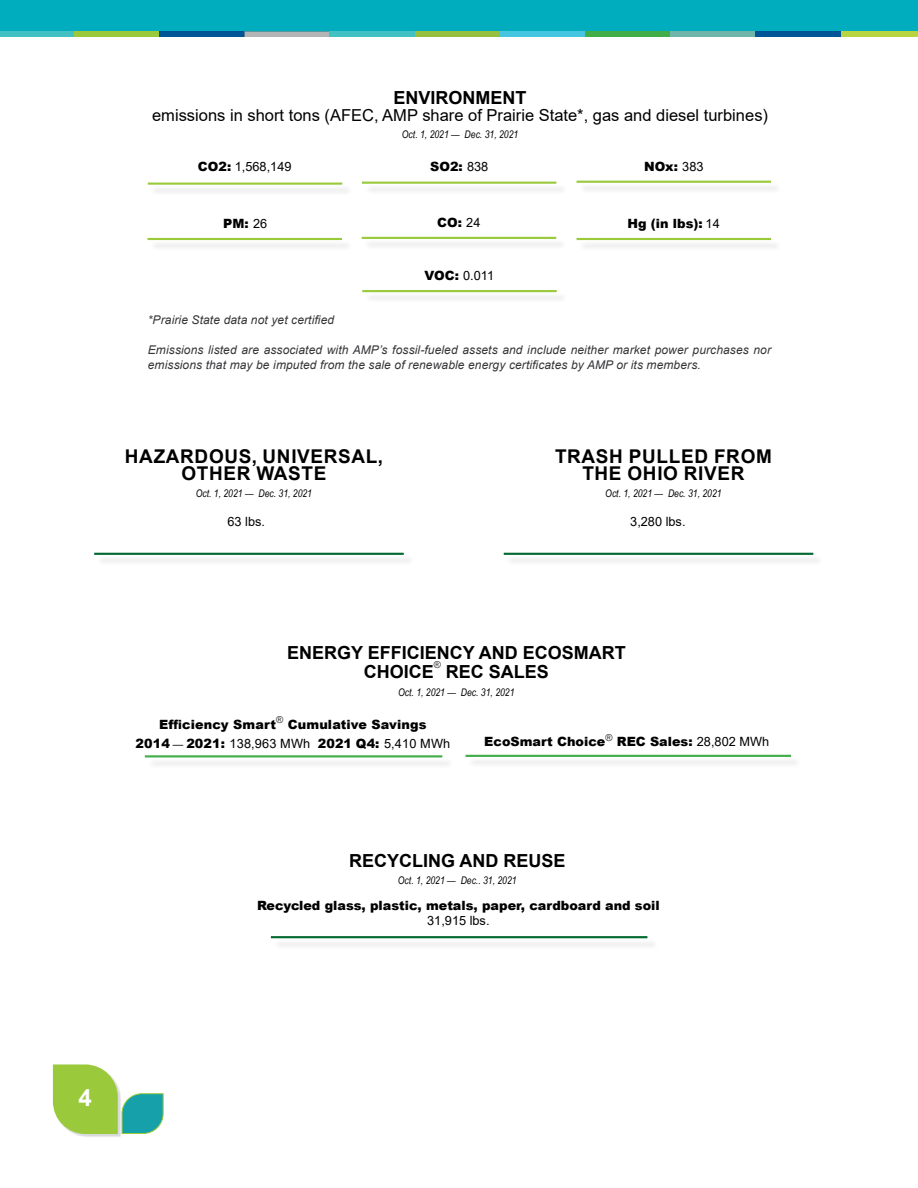
<style>
.page{position:relative;width:918px;height:1188px;background:#fff}
.page>*{position:absolute;margin:0;border:0;box-sizing:border-box;transform-origin:0 0}
.t1{font:700 24px "Arial";color:#fff}
.t2{font:700 18.9px/17.2px "Arial";letter-spacing:.035em;color:#000;text-align:center}
.t3{font:700 18px/19.5px "Arial";color:#000}
.t4{font:16.5px "Arial";color:#000}
.t5{font:900 12.75px/19.5px "Arial";color:#000;text-align:center}
.t6{font:12.75px "Arial";color:#000}
.t7{font:italic 12px/15px "Arial";letter-spacing:.01em;color:#363639}
.t8{font:italic 10.5px "Arial Narrow";color:#000}
.t9{font:9.6px "Arial";color:#363639}
.s1{font-weight:900}
.s2{font-weight:400}
.s3{font-weight:400;font-size:10.5px}
</style>
<div class="page">
<div style="left:0;top:0;width:918px;height:32px;background:#00adbf"></div>
<div style="left:0;top:32px;width:74px;height:5px;background:#41c1c2"></div>
<div style="left:74px;top:32px;width:85px;height:5px;background:#9aca3c"></div>
<div style="left:159px;top:32px;width:85px;height:5px;background:#005596"></div>
<div style="left:244px;top:32px;width:86px;height:5px;background:#b2b4b5"></div>
<div style="left:330px;top:32px;width:85px;height:5px;background:#41c1c2"></div>
<div style="left:415px;top:32px;width:85px;height:5px;background:#97c03f"></div>
<div style="left:500px;top:32px;width:85px;height:5px;background:#45c5e0"></div>
<div style="left:585px;top:32px;width:86px;height:5px;background:#41ad49"></div>
<div style="left:671px;top:32px;width:85px;height:5px;background:#71b5aa"></div>
<div style="left:756px;top:32px;width:85px;height:5px;background:#005596"></div>
<div style="left:841px;top:32px;width:77px;height:5px;background:#b8d541"></div>
<div style="left:55px;top:1066px;width:66px;height:71px;background:#000;opacity:.15"></div>
<svg style="left:52px;top:1064px;width:112px;height:71px"></svg>
<div style="left:149px;top:185px;width:205px;height:11px;background:#f6f6f6"></div>
<hr style="left:148px;top:183px;width:194px;height:2px;background:#9aca3c">
<div style="left:363px;top:184px;width:205px;height:11px;background:#f6f6f6"></div>
<hr style="left:362px;top:182px;width:194px;height:2px;background:#9aca3c">
<div style="left:149px;top:240px;width:205px;height:11px;background:#f6f6f6"></div>
<hr style="left:147px;top:238px;width:195px;height:2px;background:#9aca3c">
<div style="left:578px;top:183px;width:205px;height:11px;background:#f6f6f6"></div>
<hr style="left:577px;top:181px;width:194px;height:2px;background:#9aca3c">
<div style="left:363px;top:239px;width:205px;height:11px;background:#f6f6f6"></div>
<hr style="left:362px;top:237px;width:194px;height:2px;background:#9aca3c">
<div style="left:578px;top:240px;width:205px;height:11px;background:#f6f6f6"></div>
<hr style="left:577px;top:238px;width:194px;height:2px;background:#9aca3c">
<div style="left:272px;top:938px;width:387px;height:12px;background:#f8f8f8"></div>
<hr style="left:271px;top:936px;width:376px;height:2px;background:#006930">
<div style="left:96px;top:555px;width:319px;height:11px;background:#f6f6f6"></div>
<hr style="left:94px;top:553px;width:310px;height:2px;background:#006930">
<div style="left:505px;top:555px;width:320px;height:11px;background:#f6f6f6"></div>
<hr style="left:504px;top:553px;width:309px;height:2px;background:#006930">
<div style="left:467px;top:757px;width:335px;height:11px;background:#f6f6f6"></div>
<hr style="left:466px;top:755px;width:325px;height:2px;background:#41ad49">
<div style="left:146px;top:757px;width:308px;height:12px;background:#f8f8f8"></div>
<hr style="left:145px;top:755px;width:297px;height:2px;background:#41ad49">
<div style="left:364px;top:292px;width:204px;height:11px;background:#f6f6f6"></div>
<hr style="left:362px;top:290px;width:195px;height:2px;background:#9aca3c">
<h3 class="t3" style="left:394px;top:88px;width:135px">ENVIRONMENT</h3>
<h3 class="t4" style="left:152px;top:104px;width:617px">emissions in short tons (AFEC, AMP share of Prairie State*, gas and diesel turbines)</h3>
<p class="t8" style="left:402px;top:127px;width:118px">Oct. 1, 2021 — Dec. 31, 2021</p>
<p class="t6" style="left:198px;top:158px;width:95px"><span class="s1">CO2:</span> 1,568,149</p>
<p class="t5" style="left:430px;top:157px;width:60px">SO2: <span class="s2">838</span></p>
<p class="t5" style="left:644px;top:157px;width:61px">NOx: <span class="s2">383</span></p>
<p class="t5" style="left:223px;top:213px;width:45px">PM: <span class="s2">26</span></p>
<p class="t5" style="left:437px;top:212px;width:45px">CO: <span class="s2">24</span></p>
<p class="t5" style="left:628px;top:213px;width:94px">Hg (in lbs): <span class="s2">14</span></p>
<p class="t6" style="left:425px;top:267px;width:71px"><span class="s1">VOC:</span> 0.011</p>
<p class="t7" style="left:148px;top:313px;width:188px">*Prairie State data not yet certified</p>
<p class="t7" style="left:148px;top:343px;width:625px">Emissions listed are associated with AMP’s fossil-fueled assets and include neither market power purchases nor emissions that may be imputed from the sale of renewable energy certificates by AMP or its members.</p>
<h2 class="t2" style="left:125px;top:448px;width:260px">HAZARDOUS, UNIVERSAL,<br>OTHER WASTE</h2>
<p class="t8" style="left:196px;top:486px;width:118px">Oct. 1, 2021 — Dec. 31, 2021</p>
<h2 class="t2" style="left:555px;top:448px;width:218px">TRASH PULLED FROM<br>THE OHIO RIVER</h2>
<p class="t8" style="left:605px;top:486px;width:118px">Oct. 1, 2021 — Dec. 31, 2021</p>
<p class="t6" style="left:228px;top:513px;width:39px">63 lbs.</p>
<p class="t6" style="left:630px;top:513px;width:57px">3,280 lbs.</p>
<h3 class="t3" style="left:364px;top:643px;width:263px;text-indent:-77px">ENERGY EFFICIENCY AND ECOSMART<br>CHOICE</h3>
<p class="t9" style="left:434px;top:658px;width:9px">®</p>
<h3 class="t3" style="left:446px;top:662px;width:105px">REC SALES</h3>
<p class="t8" style="left:398px;top:685px;width:118px">Oct. 1, 2021 — Dec. 31, 2021</p>
<p class="t5" style="left:135px;top:714px;width:316px">Efficiency Smart<sup>®</sup> Cumulative Savings<br>2014 <span class="s3">—</span> 2021: <span class="s2">138,963 MWh</span> 2021 Q4: <span class="s2">5,410 MWh</span></p>
<p class="t5" style="left:484px;top:731px;width:286px">EcoSmart Choice<sup>®</sup> REC Sales: <span class="s2">28,802 MWh</span></p>
<h3 class="t3" style="left:349px;top:851px;width:218px">RECYCLING AND REUSE</h3>
<p class="t8" style="left:398px;top:873px;width:120px">Oct. 1, 2021 — Dec.. 31, 2021</p>
<p class="t5" style="left:257px;top:895px;width:404px">Recycled glass, plastic, metals, paper, cardboard and soil</p>
<p class="t6" style="left:427px;top:912px;width:64px">31,915 lbs.</p>
<h1 class="t1" style="left:79px;top:1081px;width:15px">4</h1>
</div>
